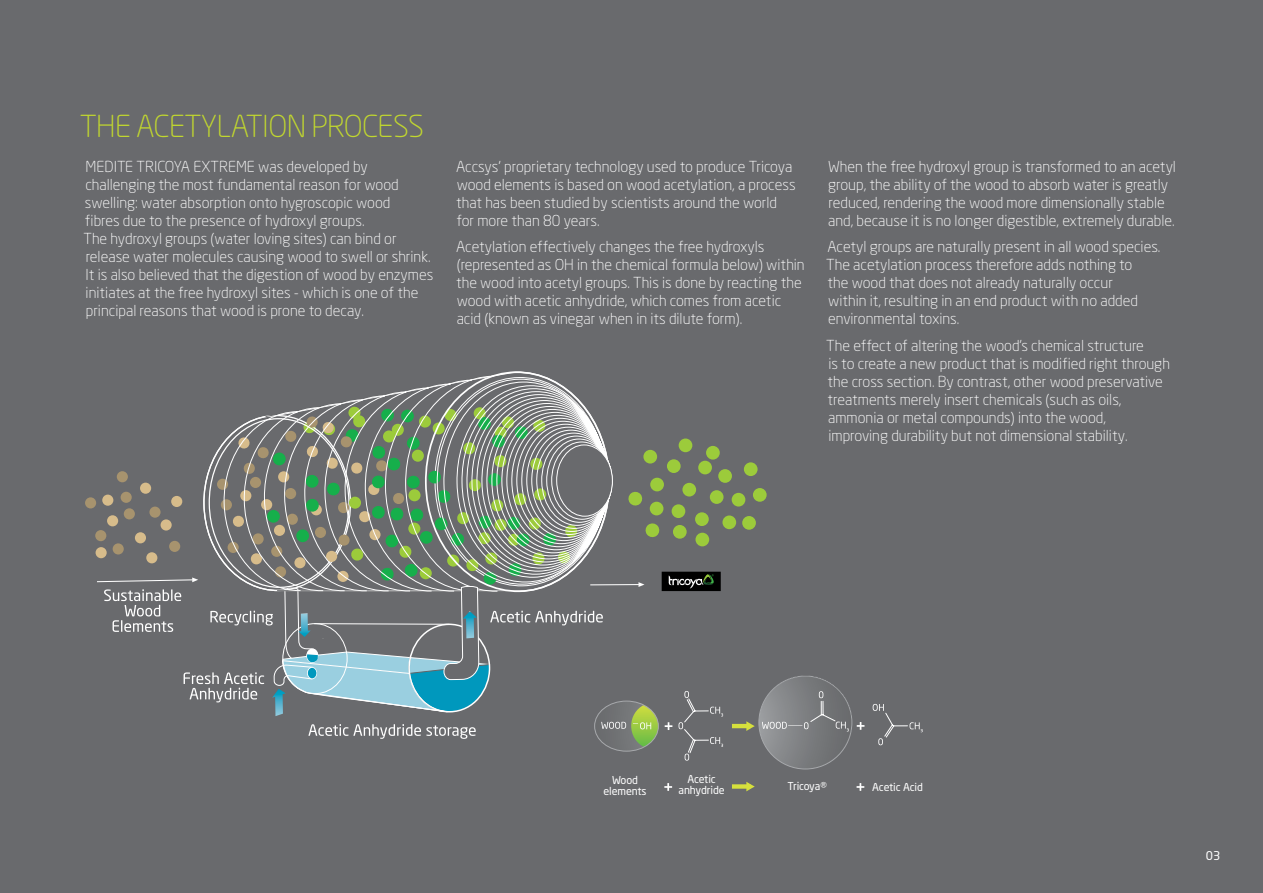
<style>
.page{position:relative;width:1263px;height:893px;background:#696a6d}
.page>*{position:absolute;margin:0;border:0;box-sizing:border-box;transform-origin:0 0}
.t1{font:300 30px "Neo Sans CE";letter-spacing:-.02em;color:#c1d72f}
.t2{font:300 15px/18px "Neo Sans CE";color:#fff}
.t3{font:12px "Neo Sans CE";color:#fff}
.t4{font:10.8px/10.8px "Neo Sans CE";letter-spacing:-.01em;color:#fff;text-align:center}
</style>
<div class="page">
<div style="left:85px;top:497px;width:11px;height:11px;background:#a7936e;border-radius:50%"></div>
<svg style="left:664px;top:783px;width:8px;height:8px"></svg>
<svg style="left:856px;top:783px;width:8px;height:8px"></svg>
<svg style="left:873px;top:704px;width:50px;height:41px"></svg>
<div style="left:732px;top:784px;width:19px;height:5px;background:#d6e03d"></div>
<svg style="left:746px;top:782px;width:9px;height:9px"></svg>
<svg style="left:96px;top:371px;width:768px;height:399px"></svg>
<h1 class="t1" style="left:80px;top:108px;width:346px">THE ACETYLATION PROCESS</h1>
<p class="t2" style="left:84px;top:157px;width:351px">MEDITE TRICOYA EXTREME was developed by challenging the most fundamental reason for wood swelling: water absorption onto hygroscopic wood<br>fibres due to the presence of hydroxyl groups.<br>The hydroxyl groups (water loving sites) can bind or release water molecules causing wood to swell or shrink.<br>It is also believed that the digestion of wood by enzymes initiates at the free hydroxyl sites - which is one of the principal reasons that wood is prone to decay.</p>
<p class="t2" style="left:456px;top:157px;width:341px">Accsys’ proprietary technology used to produce Tricoya wood elements is based on wood acetylation, a process that has been studied by scientists around the world for more than 80 years.</p>
<p class="t2" style="left:456px;top:238px;width:350px">Acetylation effectively changes the free hydroxyls (represented as OH in the chemical formula below) within the wood into acetyl groups. This is done by reacting the wood with acetic anhydride, which comes from acetic acid (known as vinegar when in its dilute form).</p>
<p class="t2" style="left:828px;top:157px;width:349px">When the free hydroxyl group is transformed to an acetyl group, the ability of the wood to absorb water is greatly reduced, rendering the wood more dimensionally stable and, because it is no longer digestible, extremely durable.</p>
<p class="t2" style="left:826px;top:238px;width:336px">Acetyl groups are naturally present in all wood species.<br>The acetylation process therefore adds nothing to<br>the wood that does not already naturally occur<br>within it, resulting in an end product with no added environmental toxins.</p>
<p class="t2" style="left:826px;top:336px;width:345px">The effect of altering the wood’s chemical structure<br>is to create a new product that is modified right through the cross section. By contrast, other wood preservative treatments merely insert chemicals (such as oils, ammonia or metal compounds) into the wood,<br>improving durability but not dimensional stability.</p>
<p class="t4" style="left:603px;top:774px;width:45px">Wood elements</p>
<p class="t4" style="left:678px;top:774px;width:48px">Acetic anhydride</p>
<p class="t4" style="left:787px;top:780px;width:41px">Tricoya®</p>
<p class="t4" style="left:872px;top:781px;width:52px">Acetic Acid</p>
<p class="t3" style="left:1206px;top:848px;width:16px">03</p>
</div>
